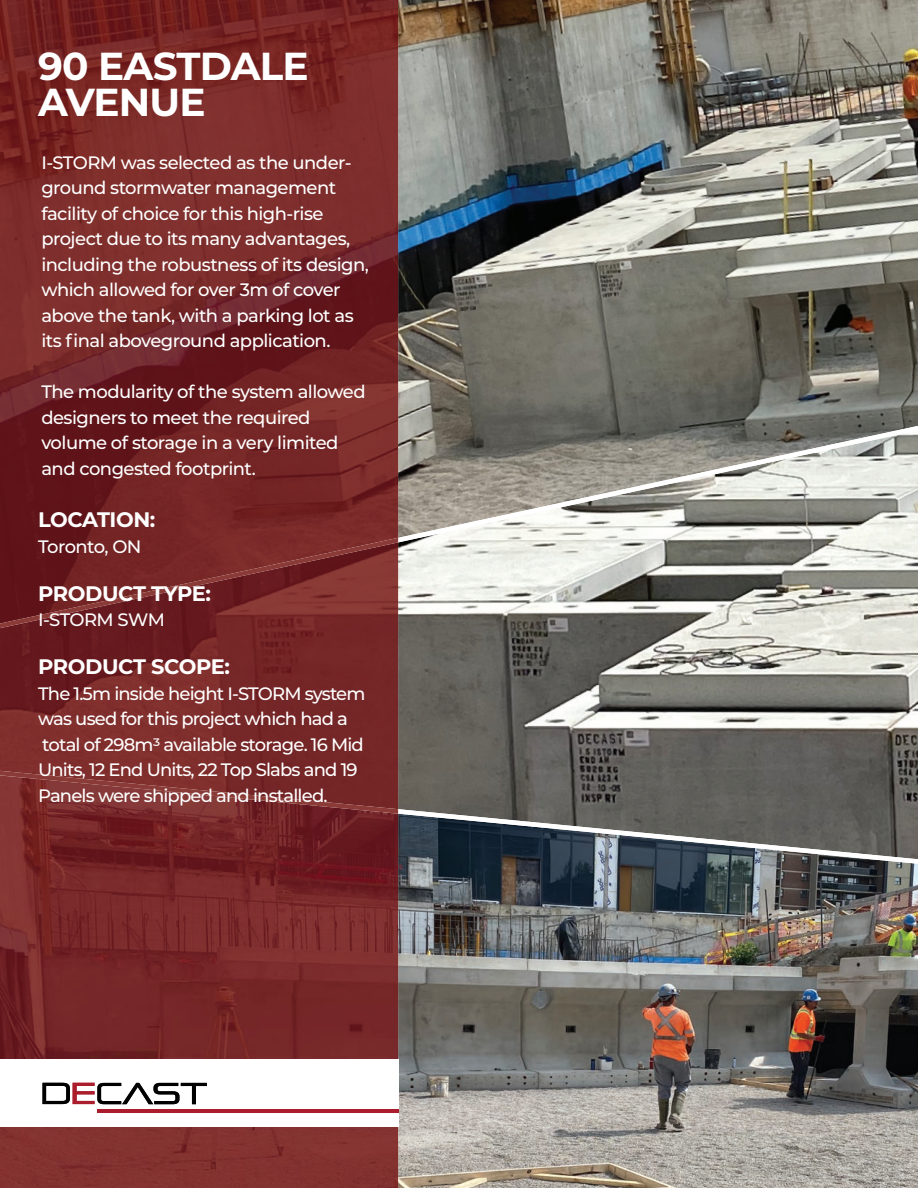
<style>
.page{position:relative;width:918px;height:1188px;background:#fff}
.page>*{position:absolute;margin:0;border:0;box-sizing:border-box;transform-origin:0 0}
.t1{font:700 39px/36px "Montserrat";letter-spacing:-.02em;color:#fff}
.t2{font:700 21px "Montserrat";letter-spacing:-.02em;color:#fff}
.t3{font:500 18px/25.5px "Montserrat";letter-spacing:-.03em;color:#fff}
</style>
<div class="page">
<img style="left:398px;top:0;width:520px;height:426px">
<img style="left:398px;top:628px;width:520px;height:143px">
<img style="left:398px;top:864px;width:520px;height:324px">
<svg style="left:398px;top:426px;width:520px;height:202px"></svg>
<svg style="left:398px;top:771px;width:520px;height:93px;background:#5b5e5e"></svg>
<img style="left:0;top:814px;width:243px;height:374px">
<img style="left:243px;top:814px;width:155px;height:374px">
<img style="left:0;top:0;width:398px;height:538px">
<img style="left:0;top:628px;width:398px;height:143px">
<svg style="left:0;top:538px;width:398px;height:90px;background:#732526"></svg>
<svg style="left:0;top:771px;width:398px;height:43px;background:#7d2f2f"></svg>
<div style="left:0;top:1059px;width:398px;height:68px;background:#fff"></div>
<svg style="left:43px;top:1083px;width:164px;height:21px"></svg>
<hr style="left:97px;top:1109px;width:301px;height:4px;background:#aa1d2d">
<h1 class="t1" style="left:38px;top:46px;width:272px">90 EASTDALE<br>AVENUE</h1>
<p class="t3" style="left:41px;top:149px;width:329px">I-STORM was selected as the under&shy;ground stormwater management facility of choice for this high-rise project due to its many advantages, including the robustness of its design, which allowed for over 3m of cover above the tank, with a parking lot as its final aboveground application.</p>
<p class="t3" style="left:41px;top:379px;width:326px">The modularity of the system allowed designers to meet the required volume of storage in a very limited and congested footprint.</p>
<p class="t2" style="left:38px;top:505px;width:119px">LOCATION:</p>
<p class="t3" style="left:38px;top:533px;width:105px">Toronto, ON</p>
<p class="t2" style="left:38px;top:578px;width:174px">PRODUCT TYPE:</p>
<p class="t3" style="left:38px;top:606px;width:128px">I-STORM SWM</p>
<p class="t2" style="left:38px;top:652px;width:193px">PRODUCT SCOPE:</p>
<p class="t3" style="left:38px;top:680px;width:329px">The 1.5m inside height I-STORM system was used for this project which had a total of 298m3 available storage. 16 Mid Units, 12 End Units, 22 Top Slabs and 19<br>Panels were shipped and installed.</p>
</div>
